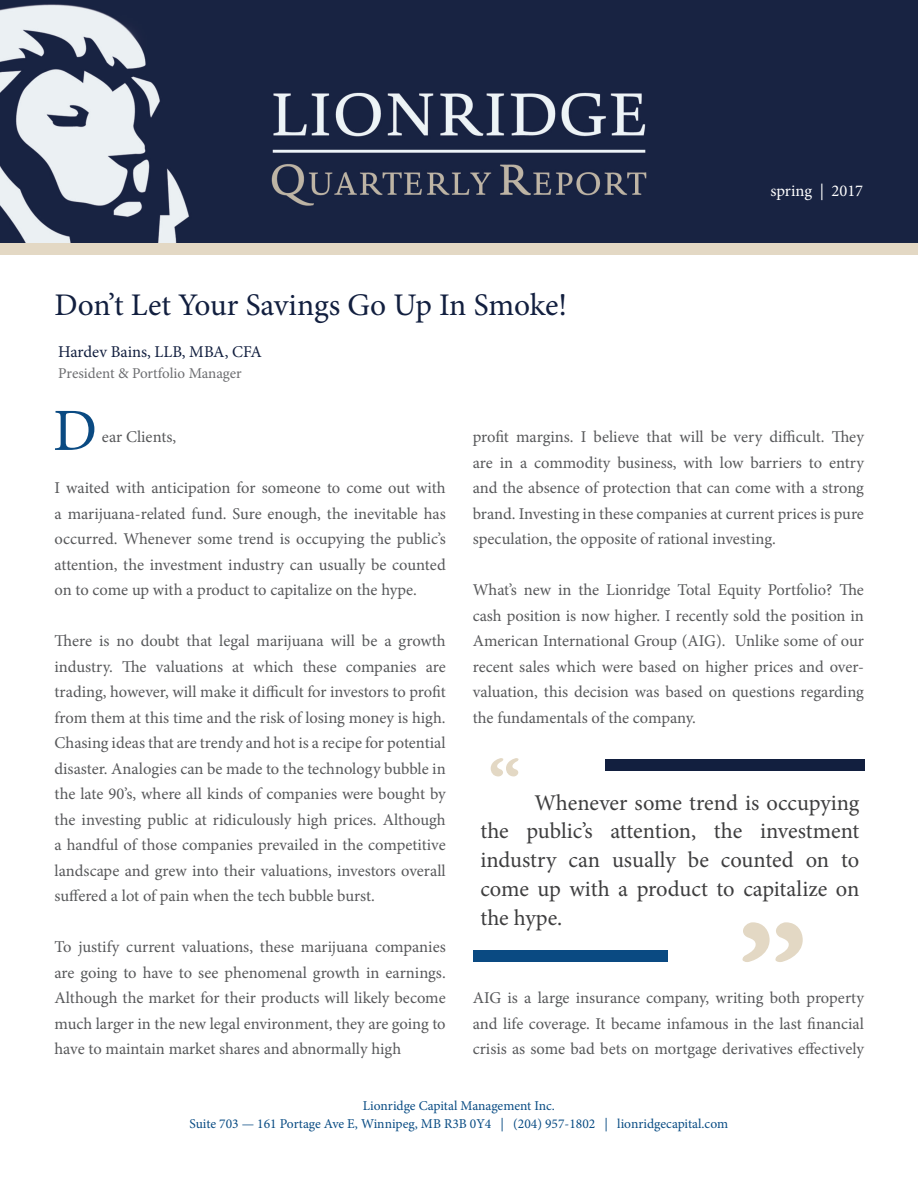
<style>
.page{position:relative;width:918px;height:1188px;background:#fff}
.page>*{position:absolute;margin:0;border:0;box-sizing:border-box;transform-origin:0 0}
.t1{font:60px "Minion Pro";color:#0a4a82}
.t2{font:31.5px "Minion Pro";letter-spacing:-.005em;color:#121f3f}
.t3{font:22.5px/28.8px "Minion Pro";color:#3e3e3f;text-align:justify}
.t4{font:16.5px/25.5px "Minion Pro";letter-spacing:-.005em;color:#57585a;text-align:justify}
.t5{font:16.5px "Minion Pro";color:#121f3f}
.t6{font:16.5px "Minion Pro";color:#fff}
.t7{font:15px "Minion Pro";letter-spacing:-.005em;color:#6c6d70}
.t8{font:13.5px "Minion Pro";color:#084b83}
</style>
<div class="page">
<div style="left:605px;top:759px;width:260px;height:11px;background:#121f3f"></div>
<div style="left:473px;top:951px;width:195px;height:11px;background:#0a4a82"></div>
<svg style="left:491px;top:758px;width:28px;height:18px"></svg>
<img style="left:0;top:0;width:918px;height:243px">
<div style="left:0;top:243px;width:918px;height:11px;background:#e3d8c4"></div>
<svg style="left:743px;top:922px;width:60px;height:40px"></svg>
<p class="t2" style="left:55px;top:283px;width:514px">Don’t Let Your Savings Go Up In Smoke!</p>
<p class="t5" style="left:58px;top:340px;width:205px">Hardev Bains, LLB, MBA, CFA</p>
<p class="t7" style="left:58px;top:363px;width:185px">President &amp; Portfolio Manager</p>
<p class="t6" style="left:771px;top:180px;width:94px">spring | 2017</p>
<p class="t1" style="left:53px;top:391px;width:46px">D</p>
<p class="t4" style="left:102px;top:424px;width:76px">ear Clients,</p>
<p class="t4" style="left:55px;top:475px;width:393px">I waited with anticipation for someone to come out with a marijuana-related fund. Sure enough, the inevitable has occurred. Whenever some trend is occupying the public’s attention, the investment industry can usually be counted on to come up with a product to capitalize on the hype.</p>
<p class="t4" style="left:55px;top:628px;width:393px">There is no doubt that legal marijuana will be a growth industry. The valuations at which these companies are trading, however, will make it difficult for investors to profit from them at this time and the risk of losing money is high.<br>Chasing ideas that are trendy and hot is a recipe for potential disaster. Analogies can be made to the technology bubble in the late 90’s, where all kinds of companies were bought by the investing public at ridiculously high prices. Although a handful of those companies prevailed in the competitive landscape and grew into their valuations, investors overall suffered a lot of pain when the tech bubble burst.</p>
<p class="t4" style="left:55px;top:934px;width:393px">To justify current valuations, these marijuana companies are going to have to see phenomenal growth in earnings.<br>Although the market for their products will likely become much larger in the new legal environment, they are going to have to maintain market shares and abnormally high</p>
<p class="t4" style="left:473px;top:424px;width:393px">profit margins. I believe that will be very difficult. They are in a commodity business, with low barriers to entry and the absence of protection that can come with a strong brand. Investing in these companies at current prices is pure speculation, the opposite of rational investing.</p>
<p class="t4" style="left:473px;top:577px;width:393px">What’s new in the Lionridge Total Equity Portfolio? The cash position is now higher. I recently sold the position in American International Group (AIG). Unlike some of our recent sales which were based on higher prices and over&shy;valuation, this decision was based on questions regarding the fundamentals of the company.</p>
<p class="t3" style="left:480px;top:788px;width:381px;text-indent:54px">Whenever some trend is occupying the public’s attention, the investment industry can usually be counted on to come up with a product to capitalize on the hype.</p>
<p class="t4" style="left:473px;top:985px;width:393px">AIG is a large insurance company, writing both property and life coverage. It became infamous in the last financial crisis as some bad bets on mortgage derivatives effectively</p>
<p class="t8" style="left:363px;top:1096px;width:194px">Lionridge Capital Management Inc.</p>
<p class="t8" style="left:190px;top:1114px;width:540px">Suite 703 — 161 Portage Ave E, Winnipeg, MB R3B 0Y4 | (204) 957-1802 | lionridgecapital.com</p>
</div>
